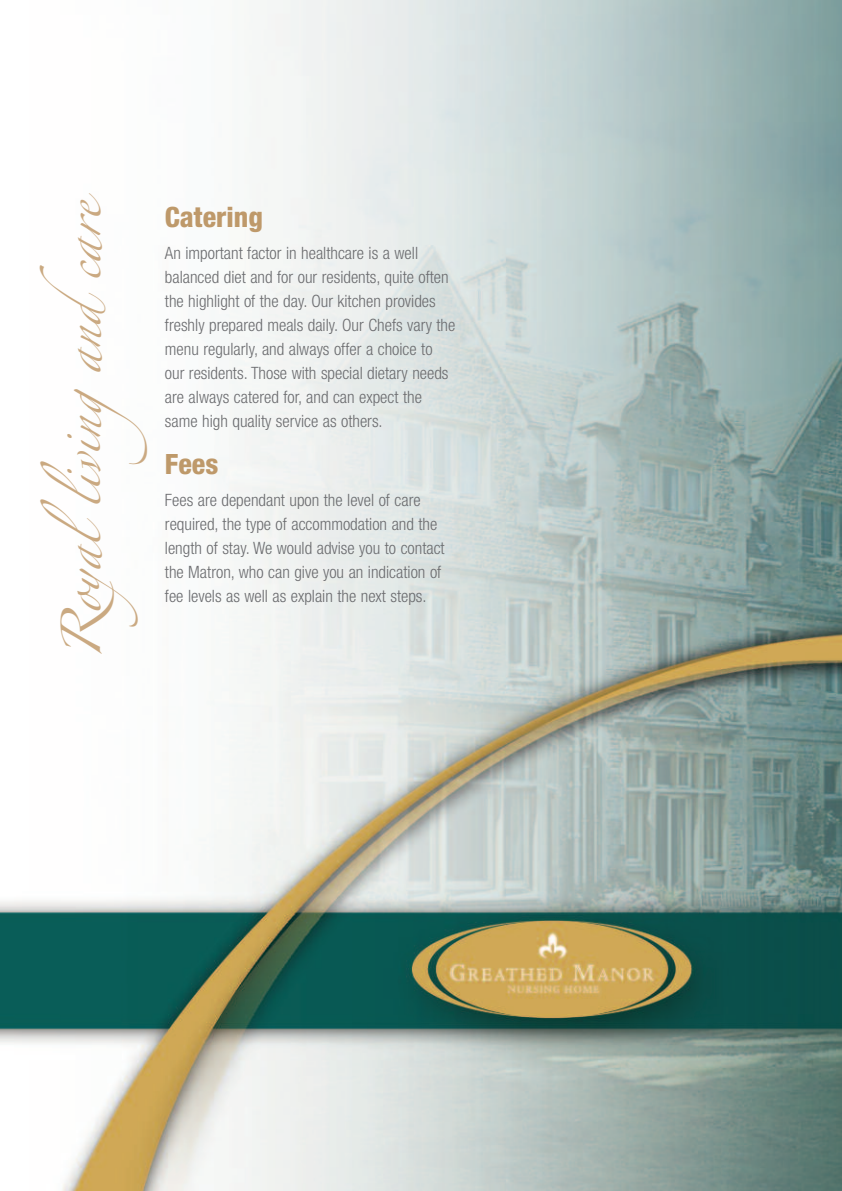
<style>
.page{position:relative;width:842px;height:1191px;background:#fff}
.page>*{position:absolute;margin:0;border:0;box-sizing:border-box;transform-origin:0 0}
.t1{font:35.6px "Zapfino";color:#caa981}
.t2{font:800 condensed 28px "Helvetica Neue";color:#be996a}
.t3{font:300 condensed 17px/24px "Helvetica Neue";color:#6c6d70}
</style>
<div class="page">
<img style="left:0;top:0;width:842px;height:1191px">
<h1 class="t1" style="left:67px;top:659px;width:468px;rotate:-90deg">Royalliv ingandcare</h1>
<h2 class="t2" style="left:165px;top:207px;width:100px">Catering</h2>
<p class="t3" style="left:165px;top:242px;width:292px">An important factor in healthcare is a well balanced diet and for our residents, quite often the highlight of the day. Our kitchen provides freshly prepared meals daily. Our Chefs vary the menu regularly, and always offer a choice to our residents. Those with special dietary needs are always catered for, and can expect the same high quality service as others.</p>
<h2 class="t2" style="left:165px;top:454px;width:55px">Fees</h2>
<p class="t3" style="left:165px;top:489px;width:281px">Fees are dependant upon the level of care required, the type of accommodation and the length of stay. We would advise you to contact the Matron, who can give you an indication of fee levels as well as explain the next steps.</p>
</div>
